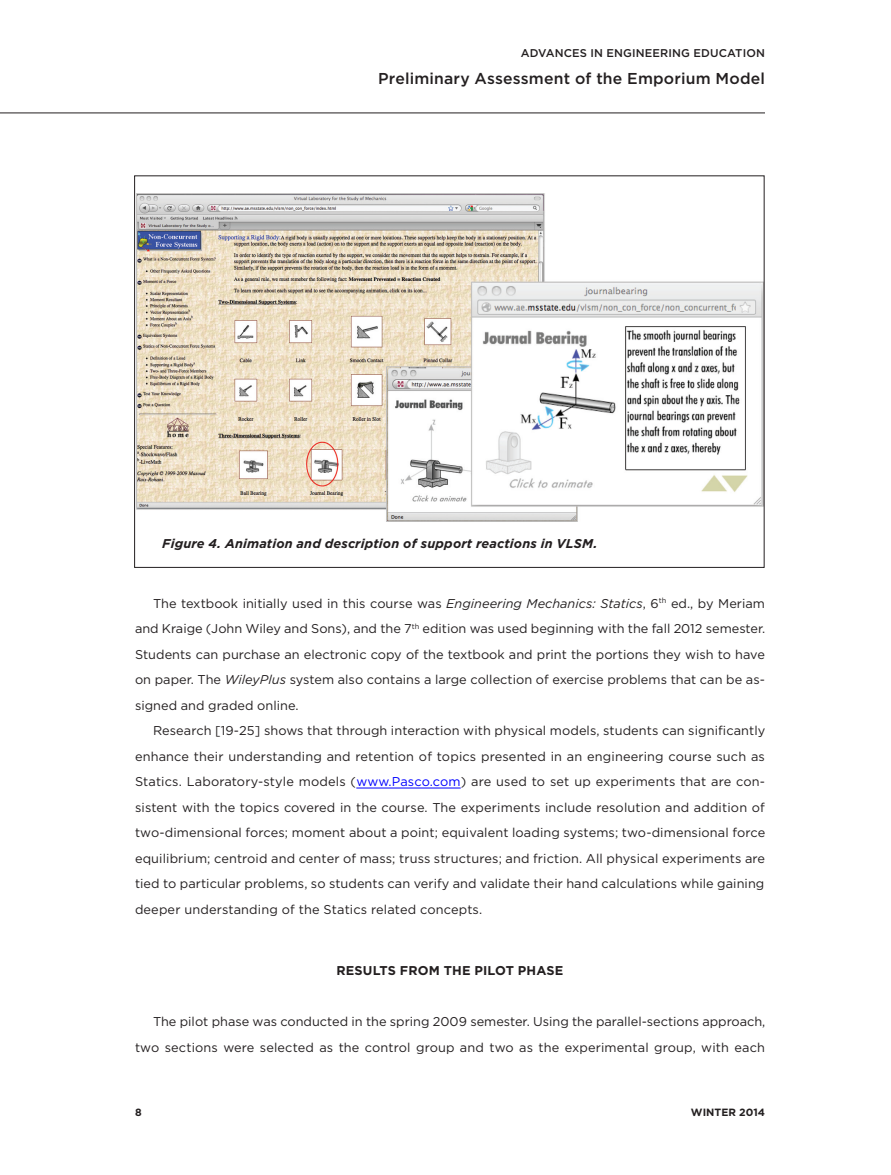
<style>
.page{position:relative;width:891px;height:1175px;background:#fff}
.page>*{position:absolute;margin:0;border:0;box-sizing:border-box;transform-origin:0 0}
.t1{font:500 15.75px "Gotham";letter-spacing:.01em;color:#231f20}
.body_text{font:12.75px/25.5px "Gotham";color:#231f20;text-align:justify}
.t2{font:italic 700 12.75px "Gotham";letter-spacing:.01em;color:#231f20}
.t3{font:700 12.75px "Gotham";letter-spacing:.01em;color:#231f20}
.t4{font:500 11.25px "Gotham";letter-spacing:.01em;color:#231f20}
.t5{font:700 10.5px "Gotham";color:#231f20}
.s1{font-style:italic}
.s2{color:#00f}
</style>
<div class="page">
<hr style="left:0;top:112px;width:765px;height:1px;background:#231f20">
<hr style="left:356px;top:787px;width:105px;height:1px;background:#00f">
<img style="left:137px;top:193px;width:625px;height:328px">
<p class="t4" style="left:521px;top:47px;width:246px">advances in engineering Education</p>
<p class="t1" style="left:378px;top:70px;width:388px">Preliminary Assessment of the Emporium Model</p>
<p class="t2" style="left:162px;top:536px;width:437px">Figure 4. Animation and description of support reactions in VLSM.</p>
<p class="body_text" style="left:135px;top:590px;width:632px;text-indent:18px">The textbook initially used in this course was <span class="s1">Engineering Mechanics: Statics</span>, 6<sup>th</sup> ed., by Meriam and Kraige (John Wiley and Sons), and the 7<sup>th</sup> edition was used beginning with the fall 2012 semester.<br>Students can purchase an electronic copy of the textbook and print the portions they wish to have on paper. The <span class="s1">WileyPlus</span> system also contains a large collection of exercise problems that can be as&shy;signed and graded online.</p>
<p class="body_text" style="left:135px;top:718px;width:632px;text-indent:18px">Research [19-25] shows that through interaction with physical models, students can significantly enhance their understanding and retention of topics presented in an engineering course such as Statics. Laboratory-style models (<span class="s2">www.Pasco.com</span>) are used to set up experiments that are con&shy;sistent with the topics covered in the course. The experiments include resolution and addition of two-dimensional forces; moment about a point; equivalent loading systems; two-dimensional force equilibrium; centroid and center of mass; truss structures; and friction. All physical experiments are tied to particular problems, so students can verify and validate their hand calculations while gaining deeper understanding of the Statics related concepts.</p>
<h1 class="t3" style="left:337px;top:963px;width:227px">RESULTS FROM THE PI LOT PHASE</h1>
<p class="body_text" style="left:135px;top:1009px;width:632px;text-align:right">The pilot phase was conducted in the spring 2009 semester. Using the parallel-sections approach, two sections were selected as the control group and two as the experimental group, with each</p>
<p class="t5" style="left:135px;top:1106px;width:8px">8</p>
<p class="t5" style="left:691px;top:1106px;width:76px">WINTER 2014</p>
</div>
